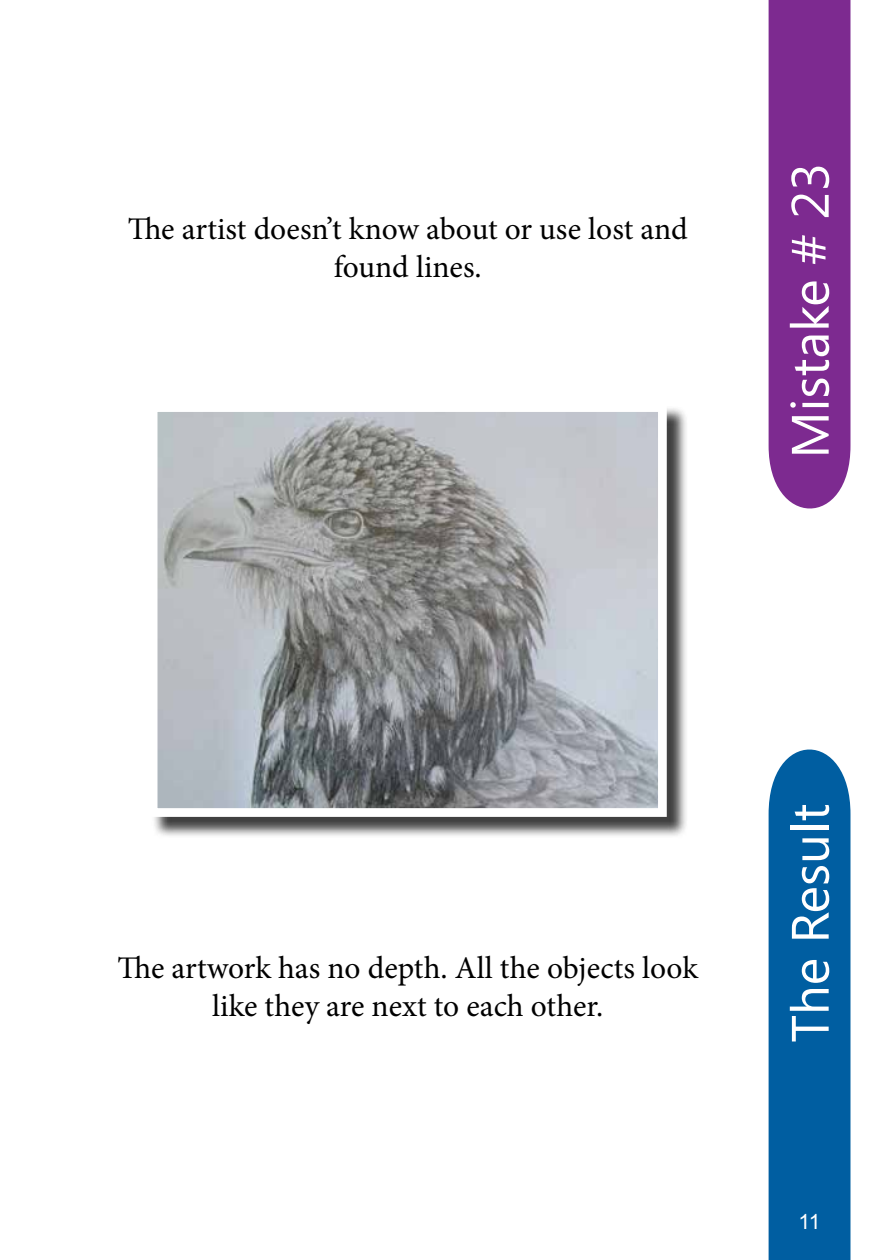
<style>
.page{position:relative;width:882px;height:1260px;background:#fff}
.page>*{position:absolute;margin:0;border:0;box-sizing:border-box;transform-origin:0 0}
.t1{font:52.5px "Khmer UI";color:#fff}
.t2{font:31.5px/37.8px "Minion Pro";color:#000;text-align:center}
.t3{font:21px "Arial";color:#fff}
</style>
<div class="page">
<div style="left:769px;top:0;width:81px;height:509px;background:#7d2a90"></div>
<div style="left:769px;top:749px;width:81px;height:511px;background:#005ea1"></div>
<div style="left:151px;top:406px;width:538px;height:433px;background:#000;opacity:.75"></div>
<img style="left:159px;top:413px;width:498px;height:394px">
<div style="left:149px;top:403px;width:518px;height:414px;border:9px solid #fff"></div>
<p class="t2" style="left:128px;top:210px;width:562px">The artist doesn’t know about or use lost and found lines.</p>
<h1 class="t1" style="left:780px;top:458px;width:297px;rotate:-90deg">Mistake # 23</h1>
<p class="t2" style="left:118px;top:950px;width:582px">The artwork has no depth. All the objects look like they are next to each other.</p>
<h1 class="t1" style="left:780px;top:1043px;width:240px;rotate:-90deg">The Result</h1>
<p class="t3" style="left:799px;top:1207px;width:23px">11</p>
</div>
